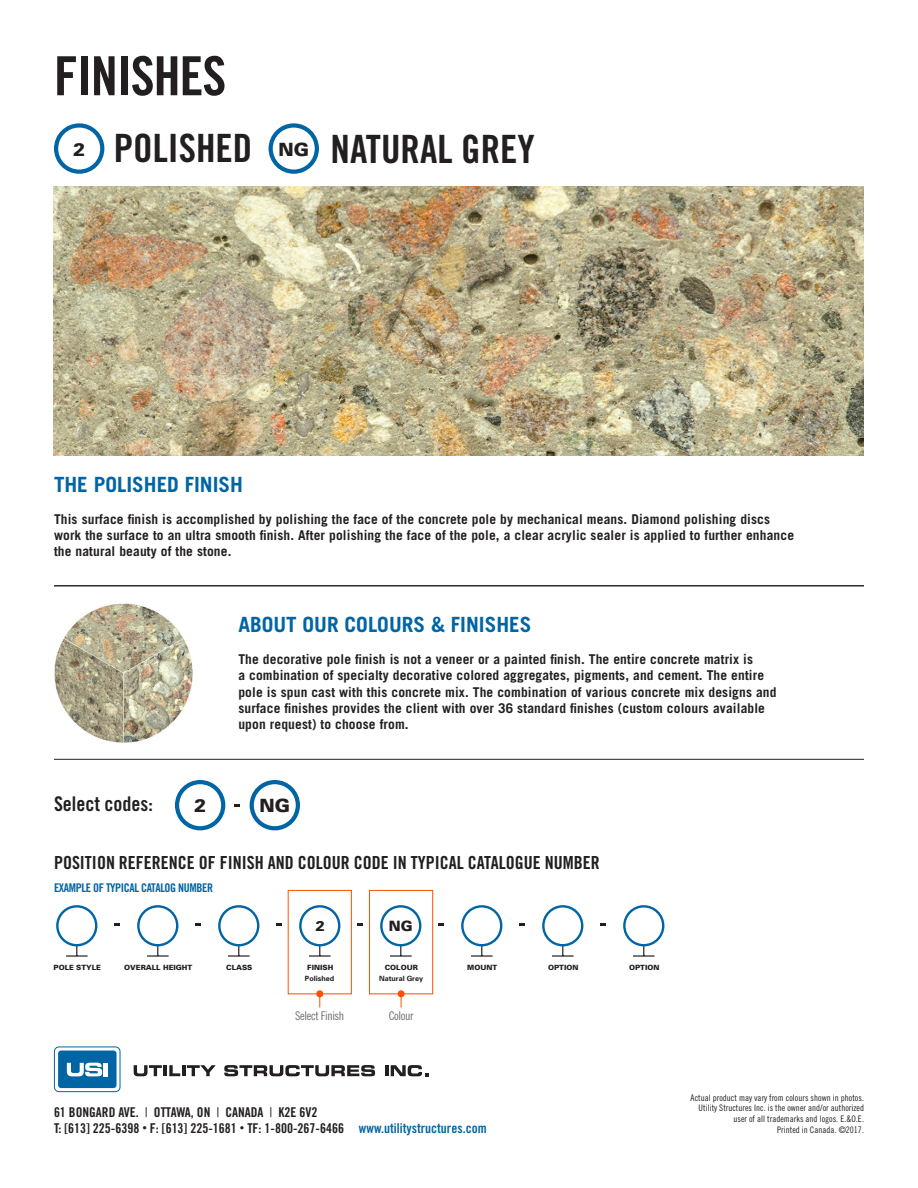
<style>
.page{position:relative;width:918px;height:1188px;background:#fff}
.page>*{position:absolute;margin:0;border:0;box-sizing:border-box;transform-origin:0 0}
.t1{font:54px "Trade Gothic Bold Cond Twenty";letter-spacing:-.02em;color:#231f20}
.t2{font:39px "Trade Gothic Bold Cond Twenty";color:#231f20}
.t3{font:700 21px "Trade Gothic";color:#0065a4}
.t4{font:20.25px "Trade Gothic Bold Cond Twenty";color:#231f20}
.t5{font:900 18.3px "Univers";color:#231f20}
.t6{font:18px "Trade Gothic Bold Cond Twenty";color:#231f20}
.t7{font:900 14.25px "Univers";color:#231f20}
.t8{font:700 13.5px/16.2px "Trade Gothic";letter-spacing:.01em;color:#231f20}
.t9{font:13.5px/16.2px "Trade Gothic Bold Cond Twenty";color:#231f20}
.t10{font:12px "Trade Gothic Bold Cond Twenty";letter-spacing:-.03em;color:#0065a4}
.t11{font:12px "Trade Gothic Cond Eighteen";letter-spacing:-.03em;color:#6c6d70}
.t12{font:9px/10.8px "Trade Gothic Cond Eighteen";letter-spacing:.005em;color:#231f20;text-align:right}
.t13{font:900 7.2px "Univers";color:#231f20}
.t14{font:700 7.2px "Univers";color:#231f20}
.s1{font-family:"Trade Gothic Cond Eighteen"}
.s2{font-size:9px}
.s3{color:#0065a4}
</style>
<div class="page">
<svg style="left:134px;top:1065px;width:28px;height:11px"></svg>
<hr style="left:163px;top:1065px;width:4px;height:11px;background:#231f20">
<svg style="left:169px;top:1065px;width:47px;height:11px"></svg>
<svg style="left:224px;top:1065px;width:151px;height:11px"></svg>
<svg style="left:385px;top:1065px;width:43px;height:11px"></svg>
<div style="left:58px;top:1051px;width:59px;height:37px;background:#0065a4;border-radius:3px"></div>
<div style="left:54px;top:1047px;width:66px;height:45px;border:1px solid #0065a4;border-radius:5px"></div>
<svg style="left:67px;top:1063px;width:35px;height:13px"></svg>
<div style="left:103px;top:1063px;width:5px;height:13px;background:#fff"></div>
<div style="left:369px;top:890px;width:64px;height:104px;border:1px solid #ff5000"></div>
<div style="left:288px;top:890px;width:64px;height:104px;border:1px solid #ff5000"></div>
<hr style="left:66px;top:955px;width:22px;height:2px;background:#231f20">
<div style="left:56px;top:905px;width:41px;height:41px;border:2px solid #0065a4;border-radius:50%"></div>
<hr style="left:147px;top:955px;width:22px;height:2px;background:#231f20">
<div style="left:137px;top:905px;width:41px;height:41px;border:2px solid #0065a4;border-radius:50%"></div>
<hr style="left:228px;top:955px;width:22px;height:2px;background:#231f20">
<div style="left:218px;top:905px;width:41px;height:41px;border:2px solid #0065a4;border-radius:50%"></div>
<hr style="left:309px;top:955px;width:22px;height:2px;background:#231f20">
<div style="left:299px;top:905px;width:41px;height:41px;border:2px solid #0065a4;border-radius:50%"></div>
<hr style="left:390px;top:955px;width:22px;height:2px;background:#231f20">
<div style="left:380px;top:905px;width:41px;height:41px;border:2px solid #0065a4;border-radius:50%"></div>
<hr style="left:471px;top:955px;width:22px;height:2px;background:#231f20">
<div style="left:461px;top:905px;width:41px;height:41px;border:2px solid #0065a4;border-radius:50%"></div>
<hr style="left:552px;top:955px;width:22px;height:2px;background:#231f20">
<div style="left:542px;top:905px;width:41px;height:41px;border:2px solid #0065a4;border-radius:50%"></div>
<hr style="left:633px;top:955px;width:22px;height:2px;background:#231f20">
<div style="left:623px;top:905px;width:41px;height:41px;border:2px solid #0065a4;border-radius:50%"></div>
<div style="left:316px;top:990px;width:7px;height:7px;background:#ff5000;border-radius:50%"></div>
<div style="left:398px;top:990px;width:7px;height:7px;background:#ff5000;border-radius:50%"></div>
<div style="left:175px;top:780px;width:50px;height:50px;border:4px solid #0065a4;border-radius:50%"></div>
<div style="left:54px;top:123px;width:50px;height:51px;border:4px solid #0065a4;border-radius:50%"></div>
<div style="left:250px;top:780px;width:50px;height:50px;border:4px solid #0065a4;border-radius:50%"></div>
<div style="left:269px;top:123px;width:50px;height:51px;border:4px solid #0065a4;border-radius:50%"></div>
<img style="left:54px;top:604px;width:139px;height:138px">
<hr style="left:54px;top:586px;width:810px;height:1px;background:#231f20">
<hr style="left:54px;top:759px;width:810px;height:1px;background:#231f20">
<svg style="left:234px;top:804px;width:6px;height:3px"></svg>
<img style="left:54px;top:186px;width:810px;height:270px">
<p class="t1" style="left:54px;top:43px;width:174px">FINISHES</p>
<p class="t5" style="left:73px;top:138px;width:14px">2</p>
<p class="t2" style="left:114px;top:124px;width:140px">POLISHED</p>
<p class="t2" style="left:331px;top:125px;width:206px">NATURAL GREY</p>
<p class="t5" style="left:279px;top:138px;width:32px">NG</p>
<p class="t3" style="left:54px;top:471px;width:191px">THE POLISHED FINISH</p>
<p class="t8" style="left:54px;top:511px;width:742px">This surface finish is accomplished by polishing the face of the concrete pole by mechanical means. Diamond polishing discs work the surface to an ultra smooth finish. After polishing the face of the pole, a clear acrylic sealer is applied to further enhance the natural beauty of the stone.</p>
<p class="t4" style="left:54px;top:791px;width:100px">Select codes:</p>
<p class="t5" style="left:194px;top:794px;width:14px">2</p>
<p class="t3" style="left:238px;top:611px;width:294px">ABOUT OUR COLOURS &amp; FINISHES</p>
<p class="t8" style="left:238px;top:651px;width:540px">The decorative pole finish is not a veneer or a painted finish. The entire concrete matrix is<br>a combination of specialty decorative colored aggregates, pigments, and cement. The entire pole is spun cast with this concrete mix. The combination of various concrete mix designs and surface finishes provides the client with over 36 standard finishes (custom colours available upon request) to choose from.</p>
<p class="t5" style="left:260px;top:794px;width:32px">NG</p>
<p class="t6" style="left:54px;top:852px;width:547px">POSITION REFERENCE OF FINISH AND COLOUR CODE IN TYPICAL CATALOGUE NUMBER</p>
<p class="t10" style="left:54px;top:880px;width:161px">EXAMPLE OF TYPICAL CATALOG NUMBER</p>
<p class="t7" style="left:315px;top:917px;width:11px">2</p>
<p class="t7" style="left:389px;top:917px;width:25px">NG</p>
<p class="t13" style="left:53px;top:963px;width:49px">POLE STYLE</p>
<p class="t13" style="left:124px;top:963px;width:69px">OVERALL HEIGHT</p>
<p class="t13" style="left:226px;top:963px;width:28px">CLASS</p>
<p class="t13" style="left:307px;top:963px;width:27px">FINISH</p>
<p class="t13" style="left:385px;top:963px;width:35px">COLOUR</p>
<p class="t13" style="left:467px;top:963px;width:31px">MOUNT</p>
<p class="t13" style="left:548px;top:963px;width:32px">OPTION</p>
<p class="t13" style="left:629px;top:963px;width:32px">OPTION</p>
<p class="t14" style="left:305px;top:974px;width:31px">Polished</p>
<p class="t14" style="left:379px;top:974px;width:46px">Natural Grey</p>
<p class="t11" style="left:295px;top:1009px;width:50px">Select Finish</p>
<p class="t11" style="left:389px;top:1009px;width:26px">Colour</p>
<p class="t9" style="left:54px;top:1104px;width:434px">61 BONGARD AVE. <span class="s1">|</span> OTTAWA, ON <span class="s1">|</span> CANADA <span class="s1">|</span> K2E 6V2<br>T: [613] 225-6398 <span class="s2">•</span> F: [613] 225-1681 <span class="s2">•</span> TF: 1-800-267-6466 <span class="s3">www.utilitystructures.com</span></p>
<p class="t12" style="left:691px;top:1092px;width:175px">Actual product may vary from colours shown in photos.<br>Utility Structures Inc. is the owner and/or authorized user of all trademarks and logos. E.&amp;O.E.<br>Printed in Canada. ©2017.</p>
</div>
